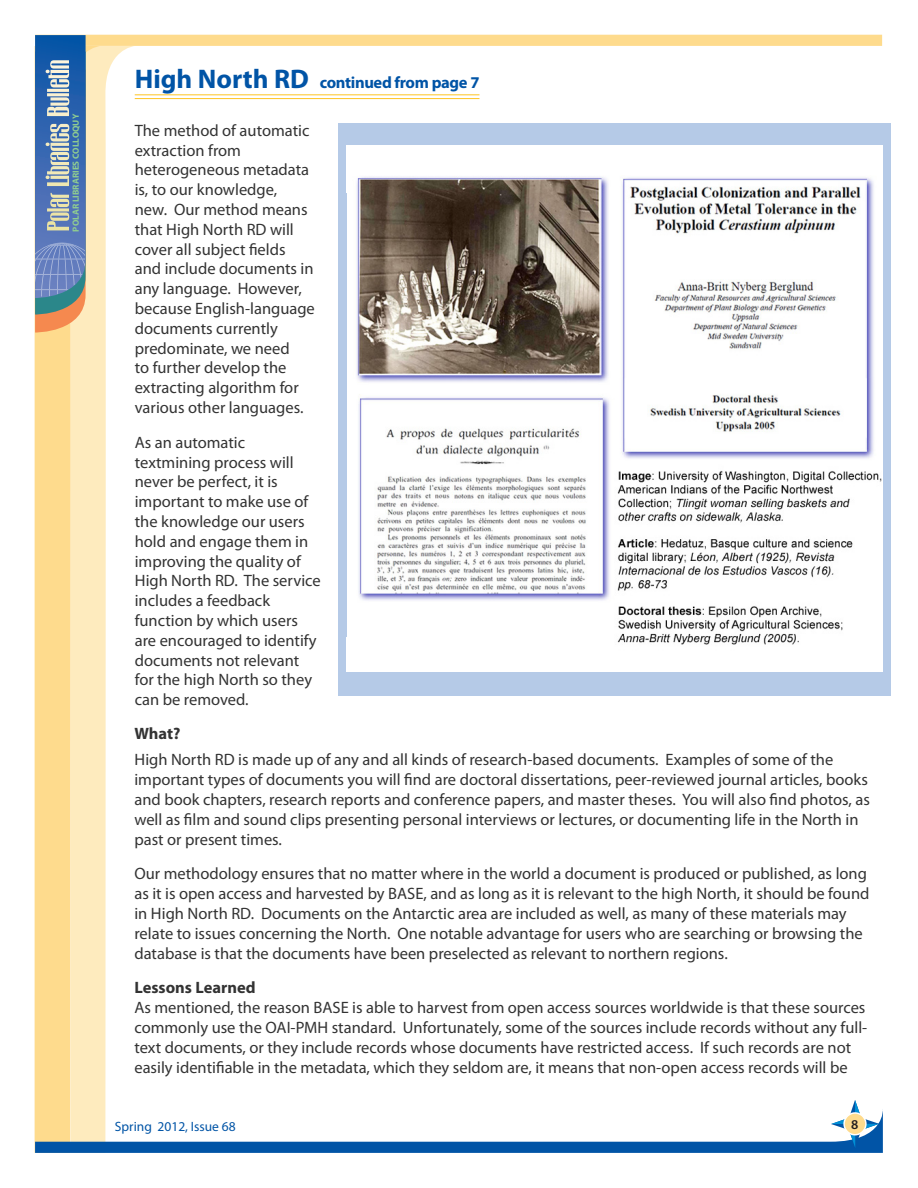
<style>
.page{position:relative;width:918px;height:1188px;background:#fff}
.page>*{position:absolute;margin:0;border:0;box-sizing:border-box;transform-origin:0 0}
.No_Spacing{font:16.5px/19.8px "Myriad Pro";color:#333}
.Headline{font:700 16.5px "Myriad Pro";letter-spacing:-.02em;color:#0154a6}
.No_Spacing-2{font:700 16.5px "Myriad Pro";color:#333}
.Masthead{font:13.5px "Myriad Pro";color:#0154a6}
.Body{font:600 13.5px "Myriad Pro";color:#231f20}
.t1{font:700 9px "Myriad Pro";color:#90cd90}
.s1{font-size:27px}
</style>
<div class="page">
<svg style="left:100px;top:333px;width:6px;height:767px;background:#feecc2"></svg>
<svg style="left:35px;top:333px;width:65px;height:767px;background:#fee2a3"></svg>
<svg style="left:35px;top:35px;width:847px;height:298px"></svg>
<svg style="left:35px;top:1100px;width:848px;height:53px"></svg>
<div style="left:844px;top:1113px;width:22px;height:22px;background:#fedb8d;border-radius:50%"></div>
<div style="left:843px;top:1112px;width:24px;height:24px;border:2px solid #fff;border-radius:50%"></div>
<hr style="left:135px;top:94px;width:344px;height:1px;background:#fec422">
<hr style="left:135px;top:98px;width:344px;height:1px;background:#fec422">
<div style="left:338px;top:123px;width:553px;height:573px;background:#b5cae7"></div>
<div style="left:347px;top:638px;width:536px;height:34px;background:#fff"></div>
<div style="left:347px;top:145px;width:536px;height:48px;background:#fff"></div>
<img style="left:347px;top:176px;width:536px;height:469px">
<p class="t1" style="left:70px;top:232px;width:119px;rotate:-90deg">POLAR LIBRARIES COLLOQUY</p>
<p class="Headline" style="left:135px;top:71px;width:346px"><span class="s1">High North RD</span> continued from page 7</p>
<p class="No_Spacing" style="left:135px;top:120px;width:182px">The method of automatic extraction from heterogeneous metadata is, to our knowledge,<br>new. Our method means that High North RD will cover all subject fields and include documents in any language. However, because English-language documents currently predominate, we need<br>to further develop the extracting algorithm for various other languages.</p>
<p class="No_Spacing" style="left:135px;top:432px;width:188px">As an automatic textmining process will never be perfect, it is important to make use of the knowledge our users hold and engage them in improving the quality of<br>High North RD. The service includes a feedback function by which users are encouraged to identify documents not relevant for the high North so they can be removed.</p>
<p class="No_Spacing-2" style="left:134px;top:723px;width:48px">What?</p>
<p class="No_Spacing" style="left:134px;top:750px;width:737px">High North RD is made up of any and all kinds of research-based documents. Examples of some of the important types of documents you will find are doctoral dissertations, peer-reviewed journal articles, books and book chapters, research reports and conference papers, and master theses. You will also find photos, as well as film and sound clips presenting personal interviews or lectures, or documenting life in the North in past or present times.</p>
<p class="No_Spacing" style="left:134px;top:864px;width:737px">Our methodology ensures that no matter where in the world a document is produced or published, as long as it is open access and harvested by BASE, and as long as it is relevant to the high North, it should be found in High North RD. Documents on the Antarctic area are included as well, as many of these materials may relate to issues concerning the North. One notable advantage for users who are searching or browsing the database is that the documents have been preselected as relevant to northern regions.</p>
<p class="No_Spacing-2" style="left:134px;top:977px;width:123px">Lessons Learned</p>
<p class="No_Spacing" style="left:134px;top:998px;width:734px">As mentioned, the reason BASE is able to harvest from open access sources worldwide is that these sources commonly use the OAI-PMH standard. Unfortunately, some of the sources include records without any full&shy;text documents, or they include records whose documents have restricted access. If such records are not easily identifiable in the metadata, which they seldom are, it means that non-open access records will be</p>
<p class="Masthead" style="left:115px;top:1118px;width:122px">Spring 2012, Issue 68</p>
<p class="Body" style="left:851px;top:1116px;width:9px">8</p>
</div>
